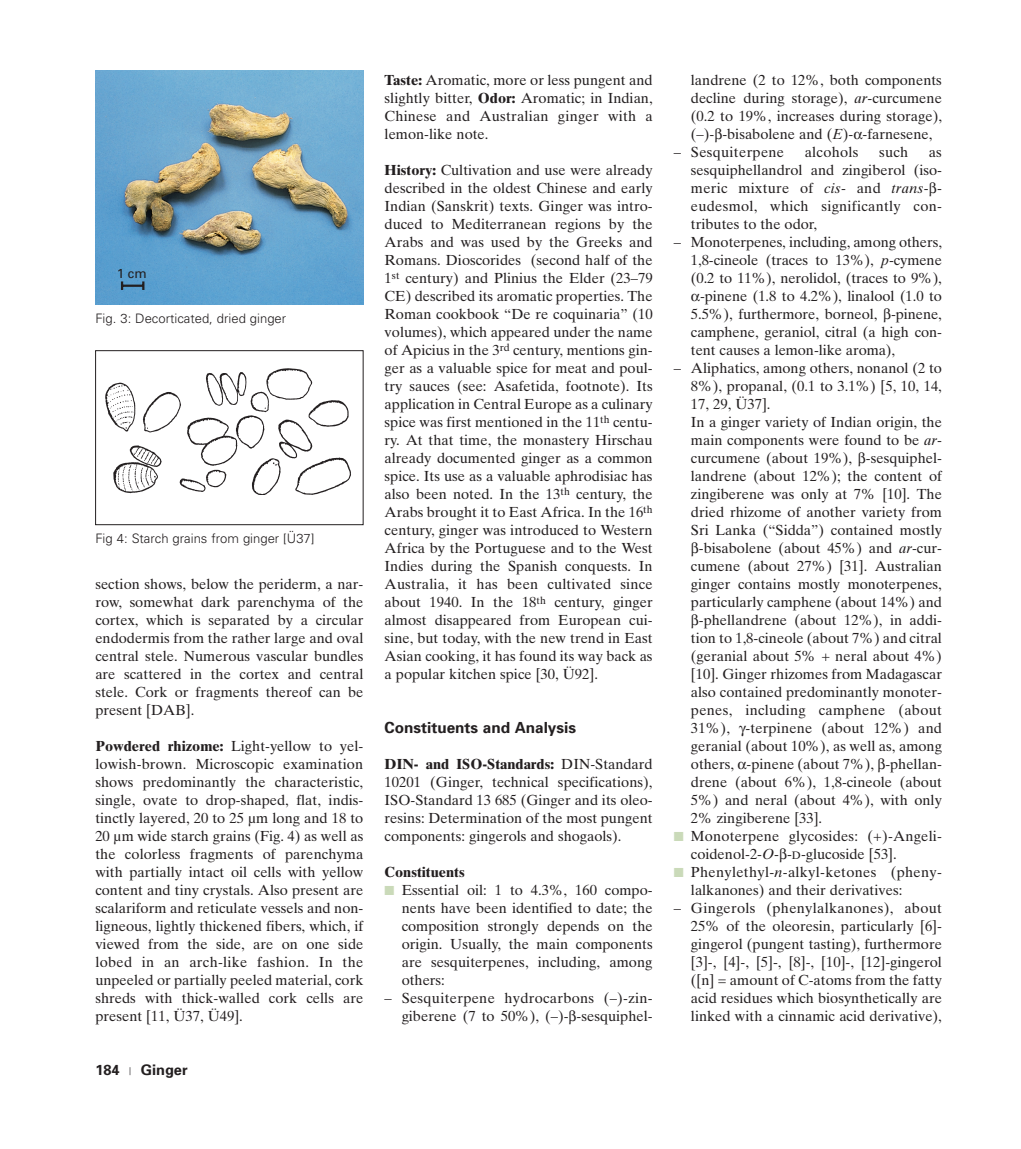
<style>
.page{position:relative;width:1021px;height:1149px;background:#fff}
.page>*{position:absolute;margin:0;border:0;box-sizing:border-box;transform-origin:0 0}
.t1{font:700 15.3px "Univers";color:#231f20}
.t2{font:14.55px/18px "Times Ten";color:#231f20;text-align:justify}
.t3{font:14.55px/18px "Times Ten";letter-spacing:.02em;color:#231f20;text-align:right}
.t4{font:700 14.55px "Times Ten";color:#231f20}
.t5{font:700 14.55px "Univers";color:#231f20}
.t6{font:300 13.05px "Univers";color:#231f20}
.t7{font:13.05px "Univers";color:#231f20}
.s1{font-weight:700}
.s2{color:#cadab9}
.s3{font-style:italic}
.s4{font-size:10.95px}
</style>
<div class="page">
<svg style="left:95px;top:70px;width:269px;height:456px"></svg>
<p class="t7" style="left:117px;top:265px;width:32px">1 cm</p>
<p class="t6" style="left:95px;top:310px;width:192px">Fig. 3: Decorticated, dried ginger</p>
<p class="t6" style="left:95px;top:530px;width:221px">Fig 4: Starch grains from ginger [Ü37]</p>
<p class="t2" style="left:95px;top:574px;width:269px">section shows, below the periderm, a nar&shy;row, somewhat dark parenchyma of the cortex, which is separated by a circular endodermis from the rather large and oval central stele. Numerous vascular bundles are scattered in the cortex and central stele. Cork or fragments thereof can be present [DAB].</p>
<p class="t2" style="left:95px;top:736px;width:269px"><span class="s1">Powdered rhizome:</span> Light-yellow to yel&shy;lowish-brown. Microscopic examination shows predominantly the characteristic, single, ovate to drop-shaped, flat, indis&shy;tinctly layered, 20 to 25 µm long and 18 to 20 µm wide starch grains (Fig. 4) as well as the colorless fragments of parenchyma with partially intact oil cells with yellow content and tiny crystals. Also present are scalariform and reticulate vessels and non&shy;ligneous, lightly thickened fibers, which, if viewed from the side, are on one side lobed in an arch-like fashion. In the unpeeled or partially peeled material, cork shreds with thick-walled cork cells are present [11, Ü37, Ü49].</p>
<p class="t5" style="left:95px;top:1060px;width:26px">184</p>
<p class="t5" style="left:141px;top:1060px;width:48px">Ginger</p>
<p class="t2" style="left:384px;top:70px;width:269px"><span class="s1">Taste:</span> Aromatic, more or less pungent and slightly bitter, <span class="s1">Odor:</span> Aromatic; in Indian, Chinese and Australian ginger with a lemon-like note.</p>
<p class="t2" style="left:384px;top:160px;width:269px"><span class="s1">History:</span> Cultivation and use were already described in the oldest Chinese and early Indian (Sanskrit) texts. Ginger was intro&shy;duced to Mediterranean regions by the Arabs and was used by the Greeks and Romans. Dioscorides (second half of the 1<sup>st</sup> century) and Plinius the Elder (23–79<br>CE) described its aromatic properties. The Roman cookbook “De re coquinaria” (10 volumes), which appeared under the name of Apicius in the 3<sup>rd</sup> century, mentions gin&shy;ger as a valuable spice for meat and poul&shy;try sauces (see: Asafetida, footnote). Its application in Central Europe as a culinary spice was first mentioned in the 11<sup>th</sup> centu&shy;ry. At that time, the monastery Hirschau already documented ginger as a common spice. Its use as a valuable aphrodisiac has also been noted. In the 13<sup>th</sup> century, the Arabs brought it to East Africa. In the 16<sup>th </sup>century, ginger was introduced to Western Africa by the Portuguese and to the West Indies during the Spanish conquests. In Australia, it has been cultivated since about 1940. In the 18<sup>th</sup> century, ginger almost disappeared from European cui&shy;sine, but today, with the new trend in East Asian cooking, it has found its way back as a popular kitchen spice [30, Ü92].</p>
<p class="t1" style="left:384px;top:717px;width:193px">Constituents and Analysis</p>
<p class="t2" style="left:384px;top:754px;width:269px"><span class="s1">DIN- and ISO-Standards:</span> DIN-Standard 10201 (Ginger, technical specifications), ISO-Standard 13 685 (Ginger and its oleo&shy;resins: Determination of the most pungent components: gingerols and shogaols).</p>
<p class="t4" style="left:384px;top:863px;width:82px">Constituents</p>
<p class="t2" style="left:401px;top:880px;width:252px;text-indent:-17px"><span class="s2">■</span> Essential oil: 1 to 4.3%, 160 compo&shy;nents have been identified to date; the composition strongly depends on the origin. Usually, the main components are sesquiterpenes, including, among others:</p>
<p class="t3" style="left:384px;top:988px;width:269px">– Sesquiterpene hydrocarbons (–)-zin&shy;giberene (7 to 50%), (–)- -sesquiphel-</p>
<p class="t2" style="left:691px;top:70px;width:252px">landrene (2 to 12%, both components decline during storage), <span class="s3">ar</span>-curcumene (0.2 to 19%, increases during storage), (–)- -bisabolene and (<span class="s3">E</span>)- -farnesene,</p>
<p class="t3" style="left:674px;top:142px;width:112px">– Sesquiterpene</p>
<p class="t3" style="left:804px;top:142px;width:55px">alcohols</p>
<p class="t2" style="left:879px;top:142px;width:31px">such</p>
<p class="t2" style="left:691px;top:142px;width:252px;text-indent:238px">as sesquiphellandrol and zingiberol (iso&shy;meric mixture of <span class="s3">cis</span>- and <span class="s3">trans</span>- - eudesmol, which significantly con&shy;tributes to the odor,</p>
<p class="t2" style="left:674px;top:232px;width:269px">– Monoterpenes, including, among others,</p>
<p class="t2" style="left:691px;top:250px;width:252px">1,8-cineole (traces to 13%), <span class="s3">p</span>-cymene</p>
<p class="t2" style="left:691px;top:268px;width:252px">(0.2 to 11%), nerolidol, (traces to 9%),</p>
<p class="t2" style="left:700px;top:286px;width:243px">-pinene (1.8 to 4.2%), linalool (1.0 to</p>
<p class="t2" style="left:691px;top:304px;width:252px">5.5%), furthermore, borneol, -pinene,</p>
<p class="t2" style="left:691px;top:322px;width:252px">camphene, geraniol, citral (a high con-</p>
<p class="t2" style="left:691px;top:340px;width:206px">tent causes a lemon-like aroma),</p>
<p class="t2" style="left:674px;top:358px;width:269px">– Aliphatics, among others, nonanol (2 to</p>
<p class="t2" style="left:691px;top:376px;width:252px">8%), propanal, (0.1 to 3.1%) [5, 10, 14,</p>
<p class="t2" style="left:691px;top:394px;width:81px">17, 29, Ü37].</p>
<p class="t2" style="left:691px;top:412px;width:252px">In a ginger variety of Indian origin, the</p>
<p class="t2" style="left:691px;top:430px;width:252px">main components were found to be <span class="s3">ar</span>-</p>
<p class="t2" style="left:691px;top:448px;width:252px">curcumene (about 19%), -sesquiphel-</p>
<p class="t2" style="left:691px;top:466px;width:252px">landrene (about 12%); the content of</p>
<p class="t2" style="left:691px;top:484px;width:252px">zingiberene was only at 7% [10]. The</p>
<p class="t2" style="left:691px;top:502px;width:252px">dried rhizome of another variety from</p>
<p class="t2" style="left:691px;top:520px;width:252px">Sri Lanka (“Sidda”) contained mostly</p>
<p class="t2" style="left:699px;top:538px;width:244px">-bisabolene (about 45%) and <span class="s3">ar</span>-cur-</p>
<p class="t2" style="left:691px;top:556px;width:252px">cumene (about 27%) [31]. Australian</p>
<p class="t2" style="left:691px;top:574px;width:252px">ginger contains mostly monoterpenes,</p>
<p class="t2" style="left:691px;top:592px;width:252px">particularly camphene (about 14%) and</p>
<p class="t2" style="left:699px;top:610px;width:244px">-phellandrene (about 12%), in addi-</p>
<p class="t2" style="left:691px;top:628px;width:252px">tion to 1,8-cineole (about 7%) and citral</p>
<p class="t2" style="left:691px;top:646px;width:252px">(geranial about 5% + neral about 4%)</p>
<p class="t2" style="left:691px;top:664px;width:252px">[10]. Ginger rhizomes from Madagascar</p>
<p class="t2" style="left:691px;top:682px;width:252px">also contained predominantly monoter-</p>
<p class="t3" style="left:691px;top:700px;width:252px">penes, including camphene (about</p>
<p class="t2" style="left:691px;top:718px;width:252px">31%), -terpinene (about 12%) and</p>
<p class="t2" style="left:691px;top:736px;width:252px">geranial (about 10%), as well as, among</p>
<p class="t2" style="left:691px;top:754px;width:252px">others, -pinene (about 7%), -phellan-</p>
<p class="t2" style="left:691px;top:772px;width:252px">drene (about 6%), 1,8-cineole (about</p>
<p class="t2" style="left:691px;top:790px;width:252px">5%) and neral (about 4%), with only</p>
<p class="t2" style="left:691px;top:808px;width:133px">2% zingiberene [33].</p>
<p class="t2" style="left:691px;top:826px;width:252px;text-indent:-17px"><span class="s2">■</span> Monoterpene glycosides: (+)-Angeli&shy;coidenol-2-<span class="s3">O</span>- -<span class="s4">D</span>-glucoside [53].</p>
<p class="t2" style="left:691px;top:862px;width:252px;text-indent:-17px"><span class="s2">■</span> Phenylethyl-<span class="s3">n</span>-alkyl-ketones (pheny&shy;lalkanones) and their derivatives:</p>
<p class="t2" style="left:691px;top:898px;width:252px;text-indent:-17px">– Gingerols (phenylalkanones), about 25% of the oleoresin, particularly [6]- gingerol (pungent tasting), furthermore [3]-, [4]-, [5]-, [8]-, [10]-, [12]-gingerol ([n] = amount of C-atoms from the fatty acid residues which biosynthetically are linked with a cinnamic acid derivative),</p>
</div>
